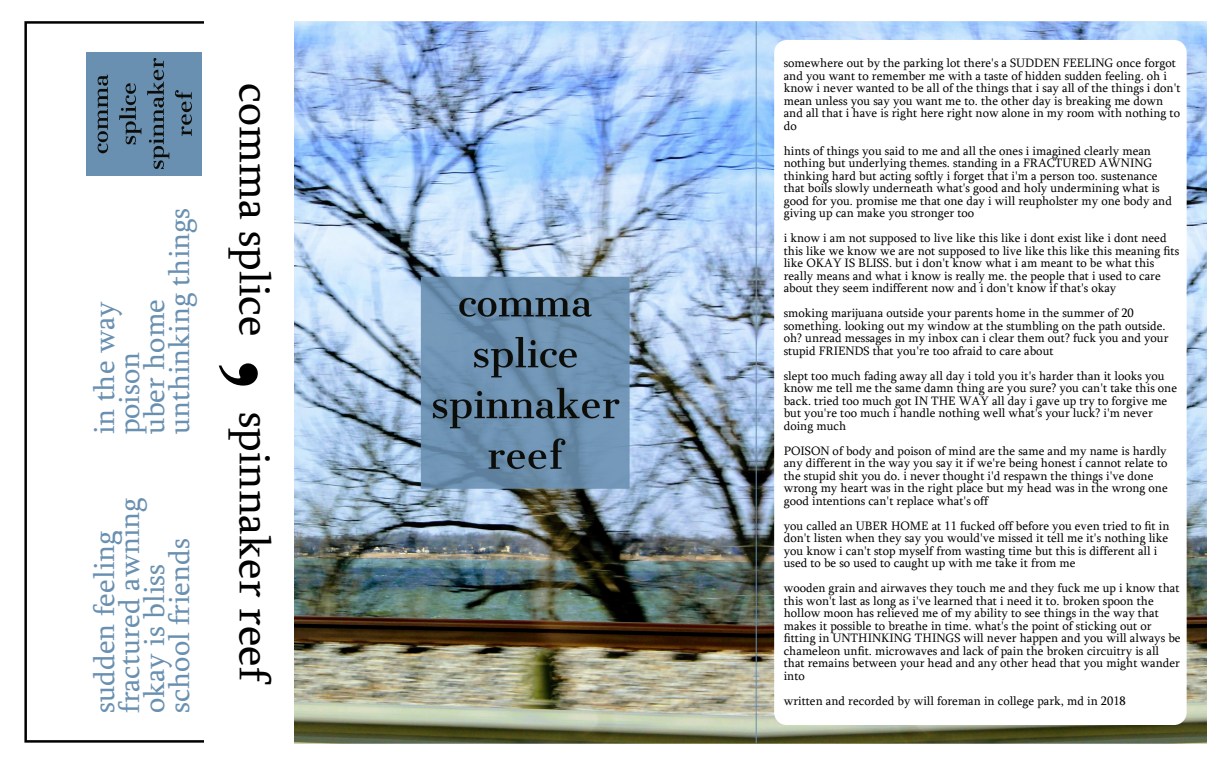
<style>
.page{position:relative;width:1230px;height:765px;background:#fff}
.page>*{position:absolute;margin:0;border:0;box-sizing:border-box;transform-origin:0 0}
.t1{font:700 120px "Times New Roman";color:#000}
.t2{font:45px "Sylfaen";color:#000}
.t3{font:30px/25px "Sylfaen";color:#6990b1}
.t4{font:12.5px/12.5px "Sylfaen";color:#000}
</style>
<div class="page">
<img style="left:24px;top:22px;width:1182px;height:721px">
<h3 class="t3" style="left:91px;top:434px;width:228px;rotate:-90deg">in the way<br>poison<br>uber home unthinking things</h3>
<h3 class="t3" style="left:91px;top:713px;width:217px;rotate:-90deg">sudden feeling fractured awning okay is bliss school friends</h3>
<h2 class="t2" style="left:285px;top:83px;width:256px;rotate:90deg">comma splice</h2>
<h1 class="t1" style="left:367px;top:360px;width:31px;rotate:90deg">,</h1>
<h2 class="t2" style="left:285px;top:412px;width:274px;rotate:90deg">spinnaker reef</h2>
<p class="t4" style="left:784px;top:57px;width:398px">somewhere out by the parking lot there's a SUDDEN FEELING once forgot and you want to remember me with a taste of hidden sudden feeling. oh i know i never wanted to be all of the things that i say all of the things i don't mean unless you say you want me to. the other day is breaking me down and all that i have is right here right now alone in my room with nothing to do</p>
<p class="t4" style="left:784px;top:144px;width:390px">hints of things you said to me and all the ones i imagined clearly mean nothing but underlying themes. standing in a FRACTURED AWNING thinking hard but acting softly i forget that i'm a person too. sustenance that boils slowly underneath what's good and holy undermining what is good for you. promise me that one day i will reupholster my one body and giving up can make you stronger too</p>
<p class="t4" style="left:784px;top:232px;width:397px">i know i am not supposed to live like this like i dont exist like i dont need this like we know we are not supposed to live like this like this meaning fits like OKAY IS BLISS. but i don't know what i am meant to be what this really means and what i know is really me. the people that i used to care about they seem indifferent now and i don't know if that's okay</p>
<p class="t4" style="left:784px;top:307px;width:386px">smoking marĳuana outside your parents home in the summer of 20 something. looking out my window at the stumbling on the path outside. oh? unread messages in my inbox can i clear them out? fuck you and your stupid FRIENDS that you're too afraid to care about</p>
<p class="t4" style="left:784px;top:369px;width:395px">slept too much fading away all day i told you it's harder than it looks you know me tell me the same damn thing are you sure? you can't take this one back. tried too much got IN THE WAY all day i gave up try to forgive me but you're too much i handle nothing well what's your luck? i'm never doing much</p>
<p class="t4" style="left:784px;top:444px;width:386px">POISON of body and poison of mind are the same and my name is hardly any different in the way you say it if we're being honest i cannot relate to the stupid shit you do. i never thought i'd respawn the things i've done wrong my heart was in the right place but my head was in the wrong one good intentions can't replace what's off</p>
<p class="t4" style="left:784px;top:519px;width:387px">you called an UBER HOME at 11 fucked off before you even tried to fit in don't listen when they say you would've missed it tell me it's nothing like you know i can't stop myself from wasting time but this is different all i used to be so used to caught up with me take it from me</p>
<p class="t4" style="left:784px;top:582px;width:398px">wooden grain and airwaves they touch me and they fuck me up i know that this won't last as long as i've learned that i need it to. broken spoon the hollow moon has relieved me of my ability to see things in the way that makes it possible to breathe in time. what's the point of sticking out or fitting in UNTHINKING THINGS will never happen and you will always be chameleon unfit. microwaves and lack of pain the broken circuitry is all that remains between your head and any other head that you might wander into</p>
<p class="t4" style="left:784px;top:694px;width:344px">written and recorded by will foreman in college park, md in 2018</p>
</div>
